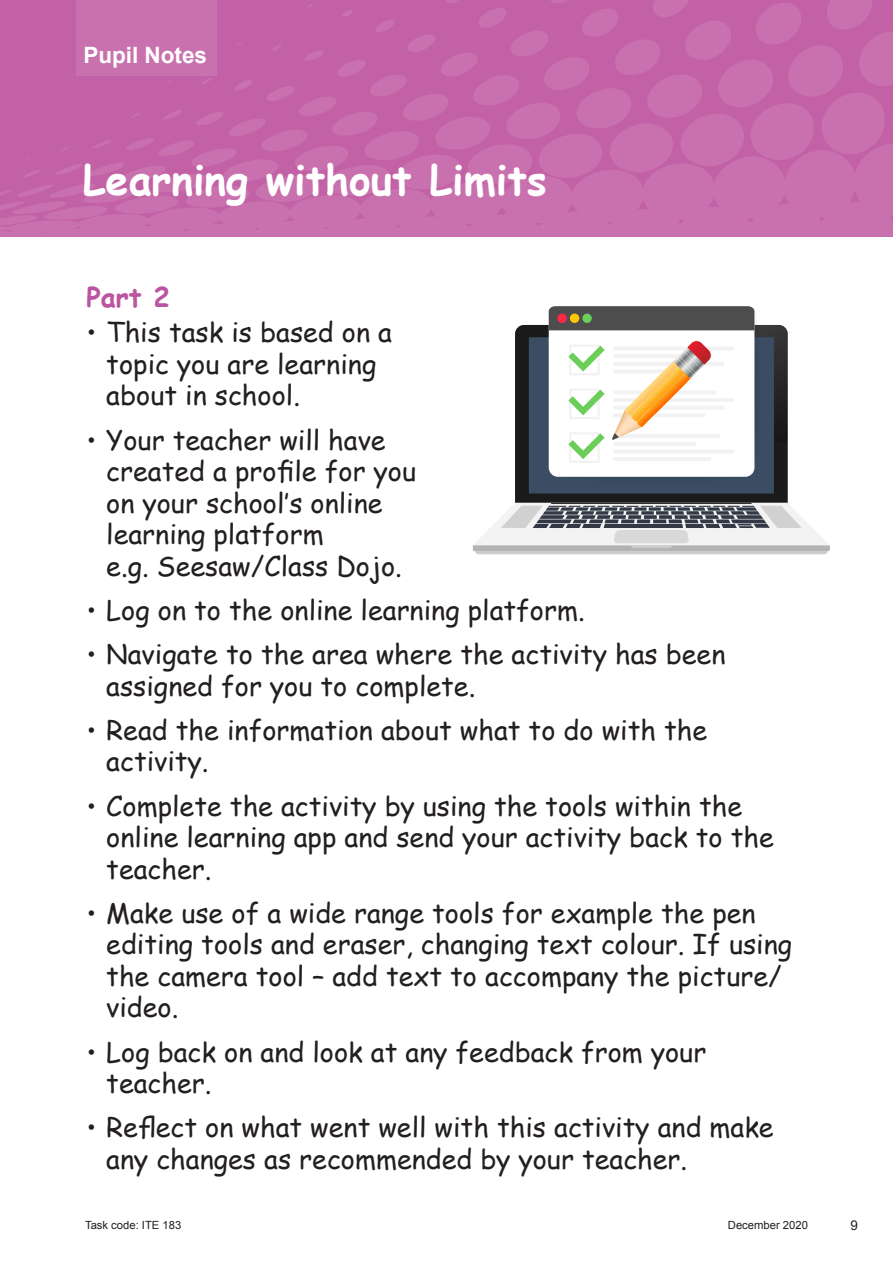
<style>
.page{position:relative;width:893px;height:1263px;background:#fff}
.page>*{position:absolute;margin:0;border:0;box-sizing:border-box;transform-origin:0 0}
.t1{font:700 41.25px "Comic Sans MS";color:#fff}
.Bullet_in_table{font:27px/31.5px "Comic Sans MS";color:#231f20}
.Bullet_in_table-2{font:700 27px "Comic Sans MS";color:#bc55a1}
.t2{font:700 22.5px "Arial";color:#fff}
.t3{font:13.5px "Arial";color:#231f20}
.t4{font:11.25px "Arial";color:#231f20}
</style>
<div class="page">
<svg style="left:0;top:0;width:893px;height:237px;background:#c568a9"></svg>
<div style="left:77px;top:0;width:140px;height:75px;background:#c971ae"></div>
<svg style="left:515px;top:325px;width:273px;height:178px;background:#1f1f20"></svg>
<svg style="left:473px;top:503px;width:357px;height:51px"></svg>
<svg style="left:529px;top:306px;width:259px;height:187px"></svg>
<p class="t2" style="left:83px;top:40px;width:125px">Pupil Notes</p>
<h1 class="t1" style="left:83px;top:149px;width:465px">Learning without Limits</h1>
<p class="Bullet_in_table-2" style="left:87px;top:277px;width:85px">Part 2</p>
<p class="Bullet_in_table" style="left:106px;top:316px;width:287px;text-indent:-20px">• This task is based on a topic you are learning about in school.</p>
<p class="Bullet_in_table" style="left:106px;top:423px;width:311px;text-indent:-20px">• Your teacher will have created a profile for you on your school’s online learning platform<br>e.g. Seesaw/Class Dojo.</p>
<p class="Bullet_in_table" style="left:87px;top:593px;width:500px">• Log on to the online learning platform.</p>
<p class="Bullet_in_table" style="left:106px;top:638px;width:621px;text-indent:-20px">• Navigate to the area where the activity has been assigned for you to complete.</p>
<p class="Bullet_in_table" style="left:106px;top:713px;width:602px;text-indent:-20px">• Read the information about what to do with the activity.</p>
<p class="Bullet_in_table" style="left:106px;top:789px;width:669px;text-indent:-20px">• Complete the activity by using the tools within the online learning app and send your activity back to the teacher.</p>
<p class="Bullet_in_table" style="left:106px;top:896px;width:687px;text-indent:-20px">• Make use of a wide range tools for example the pen editing tools and eraser, changing text colour. If using the camera tool – add text to accompany the picture/ video.</p>
<p class="Bullet_in_table" style="left:106px;top:1035px;width:601px;text-indent:-20px">• Log back on and look at any feedback from your teacher.</p>
<p class="Bullet_in_table" style="left:106px;top:1111px;width:669px;text-indent:-20px">• Reflect on what went well with this activity and make any changes as recommended by your teacher.</p>
<p class="t4" style="left:85px;top:1217px;width:98px">Task code: ITE 183</p>
<p class="t4" style="left:728px;top:1217px;width:82px">December 2020</p>
<p class="t3" style="left:850px;top:1217px;width:9px">9</p>
</div>
